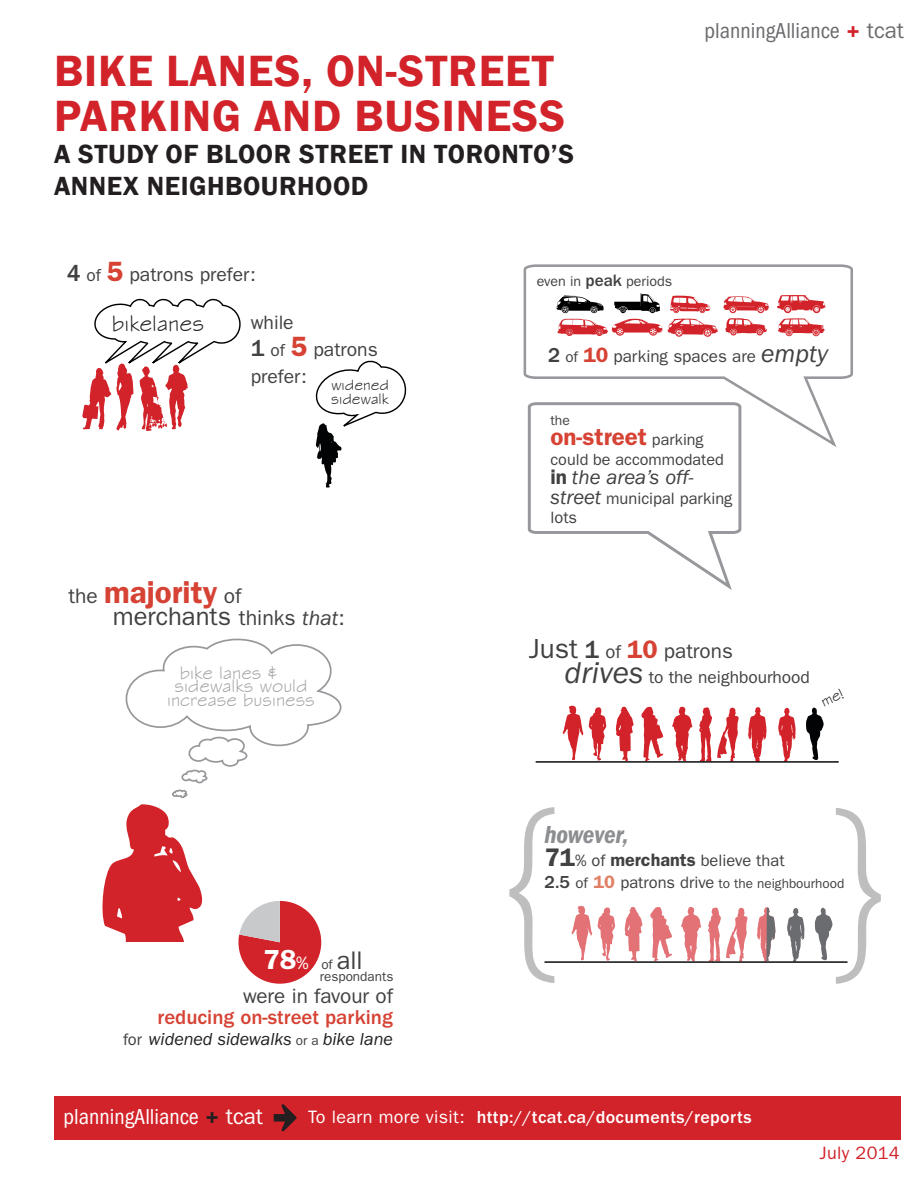
<style>
.page{position:relative;width:918px;height:1188px;background:#fff}
.page>*{position:absolute;margin:0;border:0;box-sizing:border-box;transform-origin:0 0}
.t1{font:100 194.85px "District";color:#414142}
.t2{font:600 45px/45px "Franklin Gothic";letter-spacing:.02em;color:#d2232a}
.t3{font:600 31.35px "ITC Franklin Gothic Std";color:#d64234}
.t4{font:600 27px/32.4px "Franklin Gothic";letter-spacing:.02em;color:#231f20}
.t5{font:25.65px "ITC Franklin Gothic Std";color:#414142}
.t6{font:25.5px "ITC Franklin Gothic Std Dm Cd It";letter-spacing:-.01em;color:#8c8e91}
.t7{font:25.5px "ITC Franklin Gothic Std";color:#414142}
.t8{font:600 24.15px "ITC Franklin Gothic Std";color:#d64234}
.t9{font:23.55px "Stylus BT";color:#1a1a1a}
.t10{font:condensed 22.5px "ITC Franklin Gothic Std";color:#6b6c6f}
.t11{font:condensed 22.5px "ITC Franklin Gothic Std";color:#fff}
.t12{font:italic 20.85px "ITC Franklin Gothic Std";color:#414142}
.t13{font:20.7px "ITC Franklin Gothic Std";color:#414142}
.t14{font:500 20.7px "ITC Franklin Gothic Std";color:#d64234}
.t15{font:19.35px "ITC Franklin Gothic Std";color:#414142}
.t16{font:19.2px "Stylus BT";color:#9fa1a4}
.Article_Name{font:500 18px "ITC Franklin Gothic Std";letter-spacing:.02em;color:#fff}
.t17{font:italic 18px "ITC Franklin Gothic Std";color:#231f20}
.Article_Name-2{font:18px "ITC Franklin Gothic Std";letter-spacing:.02em;color:#d2232a}
.t18{font:17.25px "ITC Franklin Gothic Std";color:#414142}
.t19{font:17.1px "ITC Franklin Gothic Std";color:#414142}
.t20{font:16.5px/19.6px "ITC Franklin Gothic Std";color:#414142}
.t21{font:16.2px "ITC Franklin Gothic Std";color:#414142}
.t22{font:16.05px "Stylus BT";color:#1a1a1a}
.t23{font:14.25px "ITC Franklin Gothic Std";color:#414142}
.t24{font:13.8px "ITC Franklin Gothic Std";color:#414142}
.t25{font:13.5px "ITC Franklin Gothic Std";color:#414142}
.s1{font-weight:600;font-stretch:normal;color:#d2232a}
.s2{font-stretch:normal}
.s3{font-weight:500;font-size:23.7px}
.s4{font-size:17.25px}
.s5{font-weight:600;font-size:28.05px;color:#d64234}
.s6{font-weight:400;font-size:21px;color:#414142}
.s7{font-size:21.3px}
.s8{font-style:italic;font-size:21.3px}
.s9{font-weight:600;font-size:27.75px;color:#fff}
.s10{font-size:18px;color:#fff}
.s11{font-size:13.5px}
.s12{font-style:normal;font-size:16.5px;color:#414142}
.s13{font-style:normal;font-size:13.5px;color:#414142}
.s14{font-weight:500;font-size:17.1px}
.s15{font-weight:500;font-size:20.85px}
.s16{font-size:15.15px}
.s17{font-weight:600;font-size:20.85px;color:#d64234}
.s18{font-style:italic;font-size:25.65px}
.s19{font-weight:400;font-size:16.2px;color:#414142}
.s20{font-weight:600;font-style:normal}
.s21{font-style:italic;font-size:20.85px}
.s22{font-size:27.75px}
.s23{font-weight:500;font-size:25.35px}
.s24{font-size:18.45px}
.s25{font-weight:600;font-size:25.35px;color:#d64234}
.s26{font-style:italic;font-size:31.2px}
.s27{font-weight:600;font-size:25.5px}
.s28{font-weight:600;font-size:18px}
.s29{font-weight:500;font-size:18px}
.s30{font-size:15px}
.s31{font-weight:600;font-size:18px;color:#e17f65}
.s32{font-size:16.5px}
.s33{font-weight:600;font-stretch:normal;color:#231f20}
.s34{font-weight:400}
</style>
<div class="page">
<svg style="left:562px;top:706px;width:21px;height:54px"></svg>
<svg style="left:616px;top:707px;width:18px;height:54px"></svg>
<svg style="left:641px;top:707px;width:22px;height:54px"></svg>
<svg style="left:672px;top:707px;width:20px;height:54px"></svg>
<svg style="left:589px;top:707px;width:17px;height:54px"></svg>
<svg style="left:699px;top:707px;width:40px;height:54px"></svg>
<svg style="left:748px;top:707px;width:19px;height:54px"></svg>
<svg style="left:778px;top:708px;width:18px;height:53px"></svg>
<hr style="left:536px;top:761px;width:303px;height:2px;background:#020304">
<svg style="left:571px;top:906px;width:21px;height:54px"></svg>
<svg style="left:625px;top:907px;width:18px;height:54px"></svg>
<svg style="left:650px;top:907px;width:22px;height:54px"></svg>
<svg style="left:681px;top:907px;width:20px;height:54px"></svg>
<svg style="left:598px;top:907px;width:17px;height:54px"></svg>
<svg style="left:708px;top:908px;width:39px;height:53px"></svg>
<svg style="left:787px;top:908px;width:18px;height:53px"></svg>
<svg style="left:815px;top:908px;width:18px;height:52px"></svg>
<hr style="left:544px;top:961px;width:304px;height:2px;background:#020304">
<svg style="left:523px;top:264px;width:330px;height:183px"></svg>
<svg style="left:102px;top:638px;width:240px;height:346px"></svg>
<svg style="left:526px;top:401px;width:217px;height:189px"></svg>
<svg style="left:315px;top:360px;width:92px;height:128px"></svg>
<svg style="left:82px;top:299px;width:159px;height:132px"></svg>
<svg style="left:757px;top:907px;width:18px;height:55px"></svg>
<div style="left:54px;top:1096px;width:846px;height:43px;background:#d2232a"></div>
<svg style="left:274px;top:1104px;width:23px;height:27px"></svg>
<svg style="left:806px;top:707px;width:18px;height:53px"></svg>
<p class="t2" style="left:54px;top:49px;width:513px">BIKE LANES, ON-STREET<br>PARKING AND BUSINESS</p>
<p class="t4" style="left:54px;top:138px;width:522px">A STUDY OF BLOOR STREET IN TORONTO’S<br>ANNEX NEIGHBOURHOOD</p>
<p class="t10" style="left:705px;top:17px;width:201px">planningAlliance <span class="s1">+</span> <span class="s2">tcat</span></p>
<p class="t15" style="left:67px;top:264px;width:191px"><span class="s3">4</span> <span class="s4">of</span> <span class="s5">5</span> patrons prefer:</p>
<p class="t15" style="left:251px;top:311px;width:45px">while</p>
<p class="t15" style="left:251px;top:338px;width:129px"><span class="s3">1</span> <span class="s4">of</span> <span class="s5">5</span> patrons</p>
<p class="t15" style="left:251px;top:366px;width:58px">prefer:</p>
<p class="t9" style="left:112px;top:309px;width:94px">bikelanes</p>
<p class="t22" style="left:331px;top:375px;width:59px">widened</p>
<p class="t22" style="left:331px;top:388px;width:59px">sidewalk</p>
<p class="t3" style="left:68px;top:574px;width:175px"><span class="s6">the</span> majority <span class="s6">of</span></p>
<p class="t5" style="left:113px;top:602px;width:234px">merchants <span class="s7">thinks</span> <span class="s8">that</span><span class="s7">:</span></p>
<p class="t16" style="left:180px;top:661px;width:99px">bike lanes &amp;</p>
<p class="t16" style="left:174px;top:674px;width:135px">sidewalks would</p>
<p class="t16" style="left:167px;top:688px;width:149px">increase business</p>
<p class="t7" style="left:263px;top:946px;width:101px"><span class="s9">78</span><span class="s10">%</span> <span class="s11">of</span> all</p>
<p class="t25" style="left:320px;top:969px;width:75px">respondants</p>
<p class="t13" style="left:243px;top:984px;width:151px">were in favour of</p>
<p class="t14" style="left:157px;top:1006px;width:237px">reducing on-street parking</p>
<p class="t17" style="left:123px;top:1029px;width:271px"><span class="s12">for</span> widened sidewalks <span class="s13">or a</span> bike lane</p>
<p class="t23" style="left:537px;top:273px;width:137px">even in <span class="s14">peak</span> periods</p>
<p class="t19" style="left:548px;top:346px;width:281px"><span class="s15">2</span> <span class="s16">of</span> <span class="s17">10</span> parking spaces are <span class="s18">empty</span></p>
<p class="t24" style="left:551px;top:413px;width:21px">the</p>
<p class="t8" style="left:551px;top:422px;width:155px">on-street <span class="s19">parking</span></p>
<p class="t21" style="left:551px;top:450px;width:175px">could be accommodated</p>
<p class="t12" style="left:551px;top:466px;width:144px"><span class="s20">in</span> the area’s off-</p>
<p class="t20" style="left:551px;top:488px;width:183px"><span class="s21">street</span> municipal parking lots</p>
<p class="t13" style="left:529px;top:639px;width:206px"><span class="s22">Just</span> <span class="s23">1</span> <span class="s24">of</span> <span class="s25">10</span> patrons</p>
<p class="t18" style="left:565px;top:667px;width:247px"><span class="s26">drives</span> to the neighbourhood</p>
<h1 class="t1" style="left:496px;top:777px;width:68px">{</h1>
<h1 class="t1" style="left:895px;top:1014px;width:68px;rotate:-180deg">{</h1>
<p class="t6" style="left:544px;top:820px;width:86px">however,</p>
<p class="t20" style="left:544px;top:851px;width:242px"><span class="s27">71</span>% of <span class="s28">merchants</span> believe that</p>
<p class="t25" style="left:544px;top:876px;width:301px"><span class="s29">2.5</span> <span class="s30">of</span> <span class="s31">10</span> <span class="s32">patrons drive</span> to the neighbourhood</p>
<p class="t11" style="left:64px;top:1104px;width:201px">planningAlliance <span class="s33">+</span> <span class="s2">tcat</span></p>
<p class="Article_Name" style="left:308px;top:1107px;width:445px"><span class="s34">To learn more visit:</span> http://tcat.ca/documents/reports</p>
<p class="Article_Name-2" style="left:820px;top:1142px;width:82px">July 2014</p>
</div>
